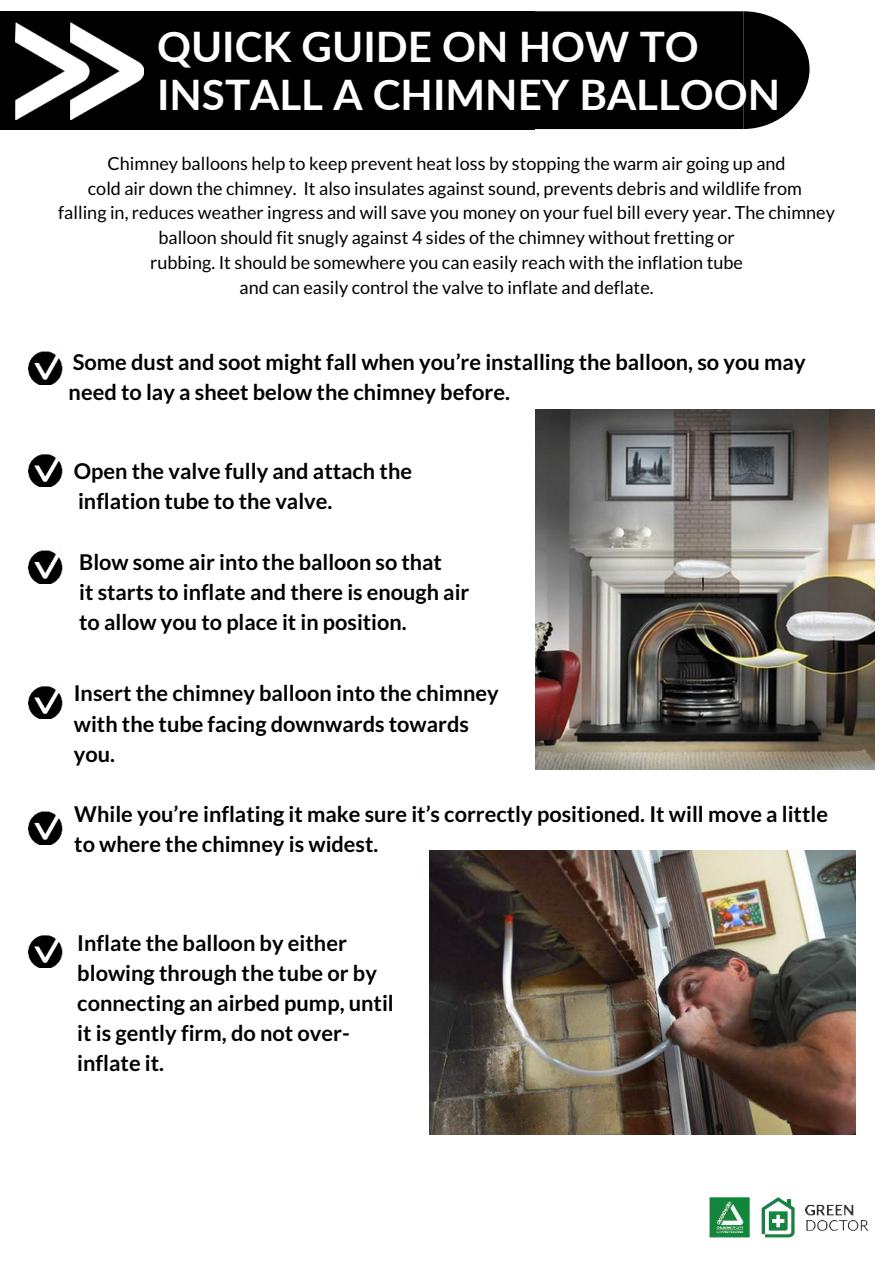
<style>
.page{position:relative;width:894px;height:1264px;background:#fff}
.page>*{position:absolute;margin:0;border:0;box-sizing:border-box;transform-origin:0 0}
.t1{font:700 42px/47.2px "Lato";color:#fff}
.t2{font:700 21.75px/30px "Lato";color:#000}
.t3{font:18px/24.8px "Lato";color:#000;text-align:center}
</style>
<div class="page">
<img style="left:28px;top:451px;width:35px;height:36px">
<img style="left:28px;top:547px;width:35px;height:36px">
<img style="left:28px;top:348px;width:35px;height:36px">
<div style="left:535px;top:11px;width:274px;height:118px;background:#000"></div>
<div style="left:0;top:11px;width:535px;height:119px;background:#000"></div>
<img style="left:15px;top:22px;width:128px;height:97px">
<img style="left:28px;top:683px;width:35px;height:36px">
<img style="left:28px;top:808px;width:35px;height:36px">
<img style="left:535px;top:409px;width:339px;height:361px">
<img style="left:28px;top:932px;width:35px;height:35px">
<img style="left:429px;top:850px;width:425px;height:284px">
<img style="left:709px;top:1196px;width:159px;height:42px">
<h1 class="t1" style="left:157px;top:22px;width:624px">QUICK GUIDE ON HOW TO<br>INSTALL A CHIMNEY BALLOON</h1>
<p class="t3" style="left:58px;top:151px;width:778px">Chimney balloons help to keep prevent heat loss by stopping the warm air going up and<br>cold air down the chimney. It also insulates against sound, prevents debris and wildlife from<br>falling in, reduces weather ingress and will save you money on your fuel bill every year. The chimney balloon should fit snugly against 4 sides of the chimney without fretting or<br>rubbing. It should be somewhere you can easily reach with the inflation tube<br>and can easily control the valve to inflate and deflate.</p>
<p class="t2" style="left:69px;top:347px;width:738px">Some dust and soot might fall when you’re installing the balloon, so you may need to lay a sheet below the chimney before.</p>
<p class="t2" style="left:74px;top:455px;width:339px;line-height:30.5px">Open the valve fully and attach the inflation tube to the valve.</p>
<p class="t2" style="left:79px;top:546px;width:391px">Blow some air into the balloon so that<br>it starts to inflate and there is enough air to allow you to place it in position.</p>
<p class="t2" style="left:74px;top:677px;width:426px;line-height:30.5px">Insert the chimney balloon into the chimney with the tube facing downwards towards you.</p>
<p class="t2" style="left:74px;top:798px;width:755px;line-height:30.5px">While you’re inflating it make sure it’s correctly positioned. It will move a little to where the chimney is widest.</p>
<p class="t2" style="left:77px;top:927px;width:318px">Inflate the balloon by either blowing through the tube or by connecting an airbed pump, until it is gently firm, do not over&shy;inflate it.</p>
</div>
